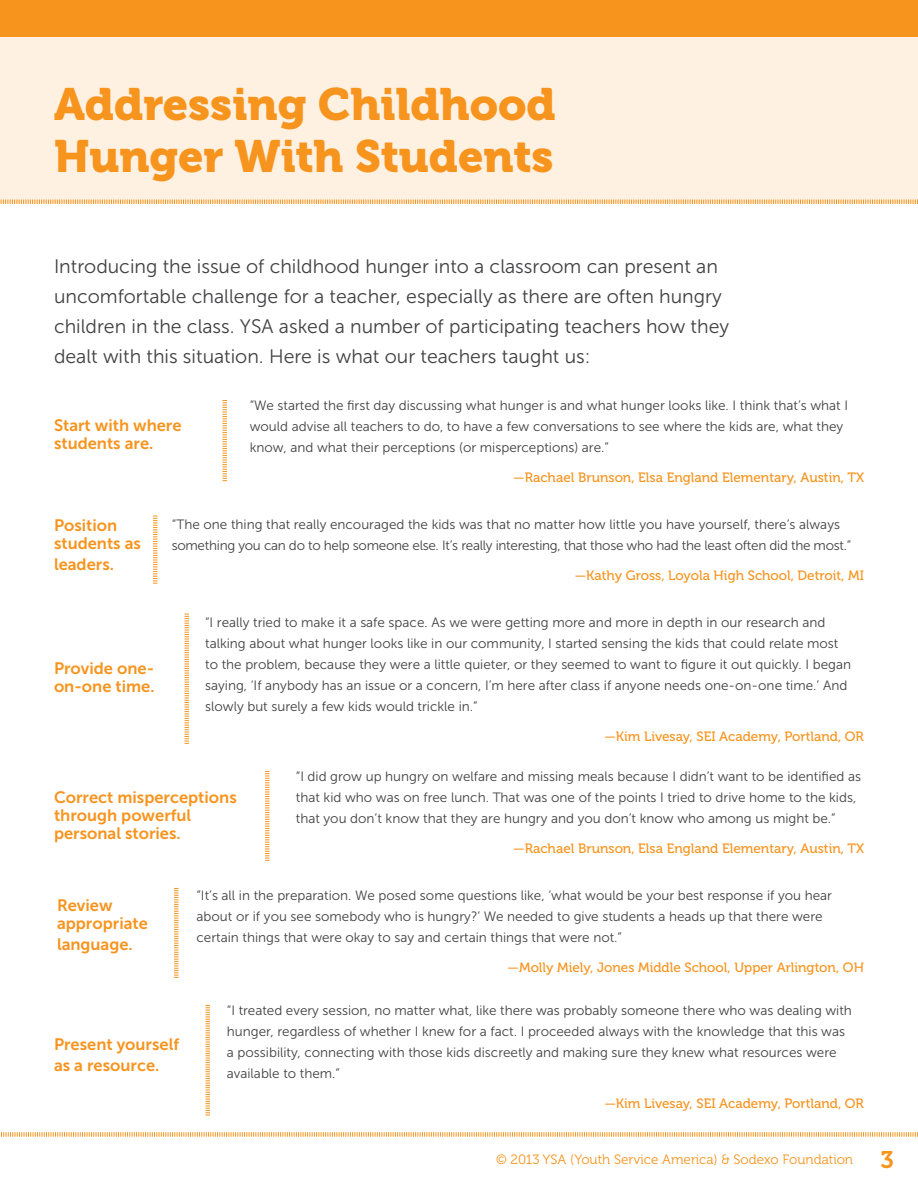
<style>
.page{position:relative;width:918px;height:1188px;background:#fff}
.page>*{position:absolute;margin:0;border:0;box-sizing:border-box;transform-origin:0 0}
.t1{font:45px/52.5px "Museo 900";color:#f7941e}
.t2{font:19.5px/30px "Museo Sans 300";color:#414042}
.t3{font:16.5px/18px "Museo Sans 700";color:#f7941e}
.t4{font:13.5px/21px "Museo Sans 300";color:#414042}
.t5{font:13.5px "Museo 500";color:#f7941e}
.t6{font:13.5px "Museo 300";color:#f7941e}
.s1{font-family:"Museo 700";font-size:24px}
</style>
<div class="page">
<svg style="left:1px;top:1132px;width:917px;height:5px"></svg>
<div style="left:0;top:14px;width:918px;height:189px;background:#fff1e2"></div>
<div style="left:0;top:0;width:918px;height:37px;background:#f7941e"></div>
<svg style="left:0;top:199px;width:918px;height:5px"></svg>
<svg style="left:222px;top:400px;width:5px;height:81px"></svg>
<svg style="left:153px;top:516px;width:5px;height:68px"></svg>
<svg style="left:184px;top:614px;width:5px;height:130px"></svg>
<svg style="left:265px;top:771px;width:5px;height:90px"></svg>
<svg style="left:174px;top:888px;width:5px;height:90px"></svg>
<svg style="left:206px;top:1005px;width:4px;height:111px"></svg>
<h1 class="t1" style="left:54px;top:78px;width:503px">Addressing Childhood<br>Hunger With Students</h1>
<p class="t2" style="left:54px;top:252px;width:677px">I ntroducing the issue of childhood hunger into a classroom can present an uncomfortable challenge for a teacher, especially as there are often hungry children in the class. YSA asked a number of participating teachers how they dealt with this situation. Here is what our teachers taught us:</p>
<p class="t3" style="left:54px;top:416px;width:129px">Start with where students are.</p>
<p class="t4" style="left:250px;top:395px;width:597px">“We started the first day discussing what hunger is and what hunger looks like. I think that’s what I would advise all teachers to do, to have a few conversations to see where the kids are, what they know, and what their perceptions (or misperceptions) are.”</p>
<p class="t5" style="left:513px;top:470px;width:352px">—Rachael Brunson, Elsa England Elementary, Austin, TX</p>
<p class="t3" style="left:54px;top:516px;width:89px">Position students as</p>
<p class="t3" style="left:54px;top:555px;width:62px">leaders.</p>
<p class="t3" style="left:54px;top:659px;width:102px">Provide one&shy;on-one time.</p>
<p class="t4" style="left:172px;top:513px;width:681px">“The one thing that really encouraged the kids was that no matter how little you have yourself, there’s always something you can do to help someone else. It’s really interesting, that those who had the least often did the most.”</p>
<p class="t5" style="left:575px;top:567px;width:291px">—Kathy Gross, Loyola High School, Detroit, MI</p>
<p class="t4" style="left:205px;top:612px;width:647px">“I really tried to make it a safe space. As we were getting more and more in depth in our research and talking about what hunger looks like in our community, I started sensing the kids that could relate most to the problem, because they were a little quieter, or they seemed to want to figure it out quickly. I began saying, ‘If anybody has an issue or a concern, I ’m here after class if anyone needs one-on-one time.’ And slowly but surely a few kids would trickle in.”</p>
<p class="t5" style="left:604px;top:729px;width:261px">—Kim Livesay, SEI Academy, Portland, OR</p>
<p class="t3" style="left:54px;top:788px;width:184px">Correct misperceptions through powerful personal stories.</p>
<p class="t4" style="left:296px;top:766px;width:567px">“I did grow up hungry on welfare and missing meals because I didn’t want to be identified as that kid who was on free lunch. That was one of the points I tried to drive home to the kids, that you don’t know that they are hungry and you don’t know who among us might be.”</p>
<p class="t5" style="left:513px;top:841px;width:352px">—Rachael Brunson, Elsa England Elementary, Austin, TX</p>
<p class="t3" style="left:57px;top:896px;width:92px">Review appropriate</p>
<p class="t3" style="left:57px;top:935px;width:77px">language.</p>
<p class="t3" style="left:54px;top:1034px;width:127px;line-height:21px">Present yourself as a resource.</p>
<p class="t4" style="left:197px;top:885px;width:637px">“It’s all in the preparation. We posed some questions like, ‘what would be your best response if you hear about or if you see somebody who is hungry?’ We needed to give students a heads up that there were certain things that were okay to say and certain things that were not.”</p>
<p class="t5" style="left:508px;top:960px;width:358px">—Molly Miely, Jones Middle School, Upper Arlington, OH</p>
<p class="t4" style="left:227px;top:1000px;width:626px">“I treated every session, no matter what, like there was probably someone there who was dealing with hunger, regardless of whether I knew for a fact. I proceeded always with the knowledge that this was a possibility, connecting with those kids discreetly and making sure they knew what resources were available to them.”</p>
<p class="t5" style="left:604px;top:1096px;width:261px">—Kim Livesay, SEI Academy, Portland, OR</p>
<p class="t6" style="left:496px;top:1153px;width:399px">© 2013 YSA (Youth Service America) &amp; Sodexo Foundation <span class="s1">3</span></p>
</div>
